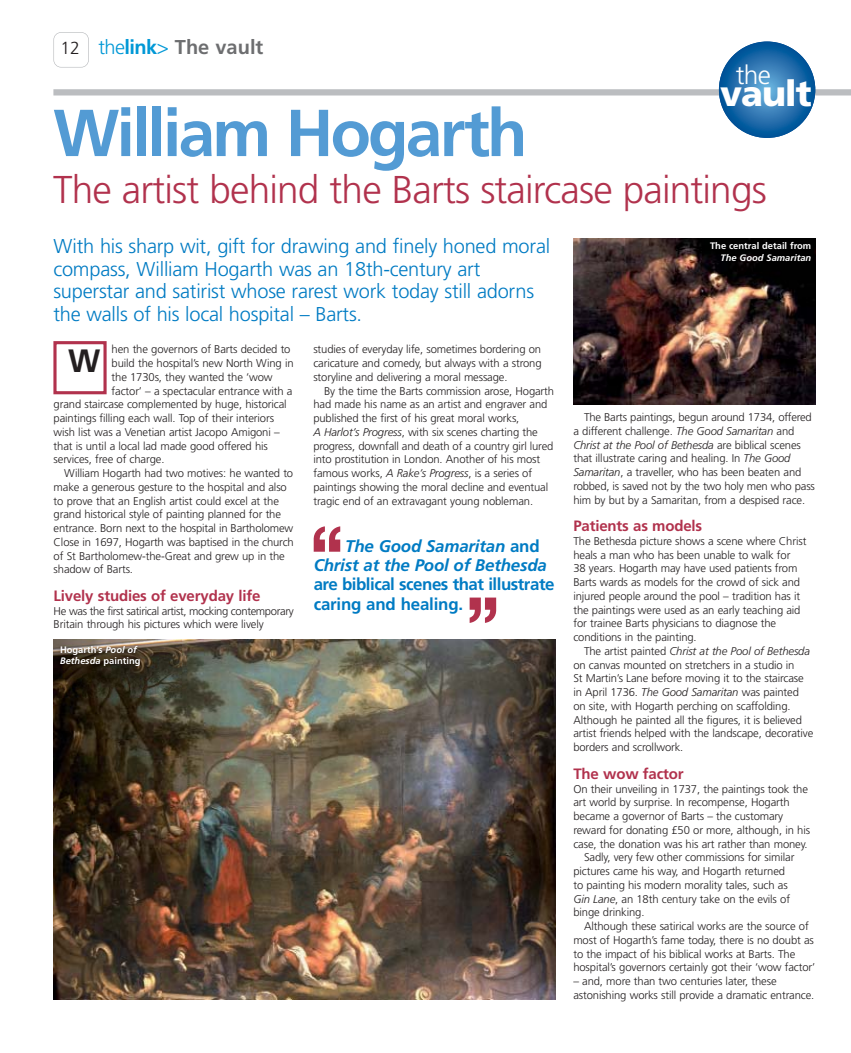
<style>
.page{position:relative;width:851px;height:1053px;background:#fff}
.page>*{position:absolute;margin:0;border:0;box-sizing:border-box;transform-origin:0 0}
.t1{font:700 66.25px "Frutiger";letter-spacing:-.045em;color:#539bd4}
.t2{font:300 38.75px "Frutiger";letter-spacing:-.02em;color:#b1324d}
.t3{font:900 35.62px "Frutiger";letter-spacing:-.03em;color:#fff}
.t4{font:700 32.25px "Frutiger";color:#231f20}
.t5{font:300 26.12px "Frutiger";color:#fff}
.t6{font:300 20px/22.5px "Frutiger";letter-spacing:-.01em;color:#007bc3}
.t7{font:700 20px "Frutiger";color:#6d6e70}
.t8{font:700 16.88px/19.4px "Frutiger";letter-spacing:-.03em;color:#007bc3}
.t9{font:italic 700 16.88px/19.4px "Frutiger";letter-spacing:-.01em;color:#007bc3}
.t10{font:700 15px "Frutiger";letter-spacing:-.01em;color:#b1324d}
.t11{font:300 11.25px/13.8px "Frutiger";letter-spacing:-.01em;color:#231f20}
.t12{font:300 11.25px/13.8px "Frutiger";letter-spacing:-.035em;color:#231f20}
.t13{font:700 9.38px/11.2px "Frutiger";color:#fff}
.t14{font:italic 700 9.38px "Frutiger";color:#fff}
.s1{font-weight:300;font-size:17.5px;color:#231f20}
.s2{font-weight:300;color:#0098d6}
.s3{color:#0098d6}
.s4{font-style:italic}
.s5{font-style:normal}
</style>
<div class="page">
<div style="left:53px;top:32px;width:36px;height:36px;border:1px solid #bbbdc0;border-radius:8px"></div>
<div style="left:53px;top:89px;width:797px;height:6px;background:#bbbdc0"></div>
<svg style="left:718px;top:42px;width:97px;height:96px;background:#2571ae"></svg>
<img style="left:573px;top:239px;width:242px;height:166px">
<img style="left:53px;top:639px;width:502px;height:360px">
<img style="left:53px;top:639px;width:128px;height:58px">
<div style="left:53px;top:341px;width:54px;height:53px;border:3px solid #b1324d"></div>
<svg style="left:469px;top:597px;width:27px;height:26px"></svg>
<svg style="left:313px;top:526px;width:27px;height:25px"></svg>
<h3 class="t7" style="left:60px;top:38px;width:204px"><span class="s1">12</span> <span class="s2">the</span><span class="s3">link</span><span class="s2">&gt;</span> The vault</h3>
<h3 class="t5" style="left:735px;top:64px;width:37px">the</h3>
<h3 class="t3" style="left:720px;top:79px;width:93px">vault</h3>
<h1 class="t1" style="left:53px;top:106px;width:476px">William Hogarth</h1>
<h2 class="t2" style="left:53px;top:174px;width:715px">The artist behind the Barts staircase paintings</h2>
<p class="t13" style="left:710px;top:241px;width:103px">The central detail from</p>
<p class="t14" style="left:720px;top:253px;width:92px">The Good Samaritan</p>
<h3 class="t6" style="left:53px;top:236px;width:498px">With his sharp wit, gift for drawing and finely honed moral compass, William Hogarth was an 18th-century art superstar and satirist whose rarest work today still adorns the walls of his local hospital – Barts.</h3>
<p class="t11" style="left:112px;top:343px;width:180px">hen the governors of Barts decided to</p>
<p class="t11" style="left:112px;top:357px;width:183px">build the hospital’s new North Wing in</p>
<p class="t11" style="left:112px;top:371px;width:162px">the 1730s, they wanted the ‘wow</p>
<p class="t11" style="left:112px;top:384px;width:182px">factor’ – a spectacular entrance with a</p>
<p class="t11" style="left:54px;top:398px;width:234px">grand staircase complemented by huge, historical</p>
<p class="t11" style="left:54px;top:412px;width:222px">paintings filling each wall. Top of their interiors</p>
<p class="t11" style="left:54px;top:426px;width:227px">wish list was a Venetian artist Jacopo Amigoni –</p>
<p class="t11" style="left:54px;top:439px;width:216px">that is until a local lad made good offered his</p>
<p class="t11" style="left:54px;top:453px;width:112px">services, free of charge.</p>
<p class="t11" style="left:64px;top:467px;width:230px">William Hogarth had two motives: he wanted to</p>
<p class="t11" style="left:54px;top:481px;width:235px">make a generous gesture to the hospital and also</p>
<p class="t11" style="left:54px;top:494px;width:227px">to prove that an English artist could excel at the</p>
<p class="t11" style="left:54px;top:508px;width:229px">grand historical style of painting planned for the</p>
<p class="t11" style="left:54px;top:522px;width:241px">entrance. Born next to the hospital in Bartholomew</p>
<p class="t11" style="left:54px;top:536px;width:242px">Close in 1697, Hogarth was baptised in the church</p>
<p class="t11" style="left:54px;top:549px;width:233px">of St Bartholomew-the-Great and grew up in the</p>
<p class="t11" style="left:54px;top:563px;width:81px">shadow of Barts.</p>
<h3 class="t10" style="left:54px;top:589px;width:208px">Lively studies of everyday life</h3>
<p class="t12" style="left:54px;top:604px;width:241px">He was the first satirical artist, mocking contemporary<br>Britain through his pictures which were lively</p>
<h3 class="t4" style="left:68px;top:347px;width:34px">W</h3>
<p class="t13" style="left:60px;top:645px;width:82px">Hogarth’s <span class="s4">Pool of<br>Bethesda</span> painting</p>
<p class="t11" style="left:313px;top:343px;width:230px;text-align:justify">studies of everyday life, sometimes bordering on caricature and comedy, but always with a strong storyline and delivering a moral message.</p>
<p class="t11" style="left:313px;top:384px;width:242px;text-indent:11px">By the time the Barts commission arose, Hogarth had made his name as an artist and engraver and published the first of his great moral works,<br><span class="s4">A Harlot’s Progress</span>, with six scenes charting the progress, downfall and death of a country girl lured into prostitution in London. Another of his most famous works, <span class="s4">A Rake’s Progress</span>, is a series of paintings showing the moral decline and eventual tragic end of an extravagant young nobleman.</p>
<h3 class="t9" style="left:313px;top:537px;width:235px;text-indent:32px">The Good Samaritan <span class="s5">and<br></span>Christ at the Pool of Bethesda</h3>
<h3 class="t8" style="left:313px;top:576px;width:242px">are biblical scenes that illustrate caring and healing.</h3>
<p class="t11" style="left:573px;top:411px;width:243px;text-indent:11px">The Barts paintings, begun around 1734, offered a different challenge. <span class="s4">The Good Samaritan</span> and <span class="s4">Christ at the Pool of Bethesda</span> are biblical scenes that illustrate caring and healing. In <span class="s4">The Good Samaritan</span>, a traveller, who has been beaten and robbed, is saved not by the two holy men who pass him by but by a Samaritan, from a despised race.</p>
<h3 class="t10" style="left:573px;top:520px;width:130px">Patients as models</h3>
<p class="t11" style="left:573px;top:535px;width:234px">The Bethesda picture shows a scene where Christ heals a man who has been unable to walk for<br>38 years. Hogarth may have used patients from Barts wards as models for the crowd of sick and injured people around the pool – tradition has it the paintings were used as an early teaching aid for trainee Barts physicians to diagnose the conditions in the painting.</p>
<p class="t11" style="left:573px;top:645px;width:241px;text-indent:11px">The artist painted <span class="s4">Christ at the Pool of Bethesda </span>on canvas mounted on stretchers in a studio in<br>St Martin’s Lane before moving it to the staircase in April 1736. <span class="s4">The Good Samaritan</span> was painted on site, with Hogarth perching on scaffolding.<br>Although he painted all the figures, it is believed artist friends helped with the landscape, decorative borders and scrollwork.</p>
<h3 class="t10" style="left:573px;top:767px;width:112px">The wow factor</h3>
<p class="t11" style="left:573px;top:782px;width:236px">On their unveiling in 1737, the paintings took the</p>
<p class="t11" style="left:573px;top:796px;width:218px">art world by surprise. In recompense, Hogarth</p>
<p class="t11" style="left:573px;top:810px;width:211px">became a governor of Barts – the customary</p>
<p class="t11" style="left:573px;top:823px;width:238px">reward for donating £50 or more, although, in his</p>
<p class="t11" style="left:573px;top:837px;width:236px">case, the donation was his art rather than money.</p>
<p class="t11" style="left:584px;top:851px;width:212px">Sadly, very few other commissions for similar</p>
<p class="t11" style="left:573px;top:865px;width:213px">pictures came his way, and Hogarth returned</p>
<p class="t11" style="left:573px;top:878px;width:216px">to painting his modern morality tales, such as</p>
<p class="t11" style="left:573px;top:892px;width:218px"><span class="s4">Gin Lane</span>, an 18th century take on the evils of</p>
<p class="t11" style="left:573px;top:906px;width:73px">binge drinking.</p>
<p class="t11" style="left:584px;top:920px;width:226px">Although these satirical works are the source of</p>
<p class="t11" style="left:573px;top:933px;width:242px">most of Hogarth’s fame today, there is no doubt as</p>
<p class="t11" style="left:573px;top:947px;width:223px">to the impact of his biblical works at Barts. The</p>
<p class="t11" style="left:573px;top:961px;width:243px">hospital’s governors certainly got their ‘wow factor’</p>
<p class="t11" style="left:573px;top:975px;width:242px">– and, more than two centuries later, these astonishing works still provide a dramatic entrance.</p>
</div>
